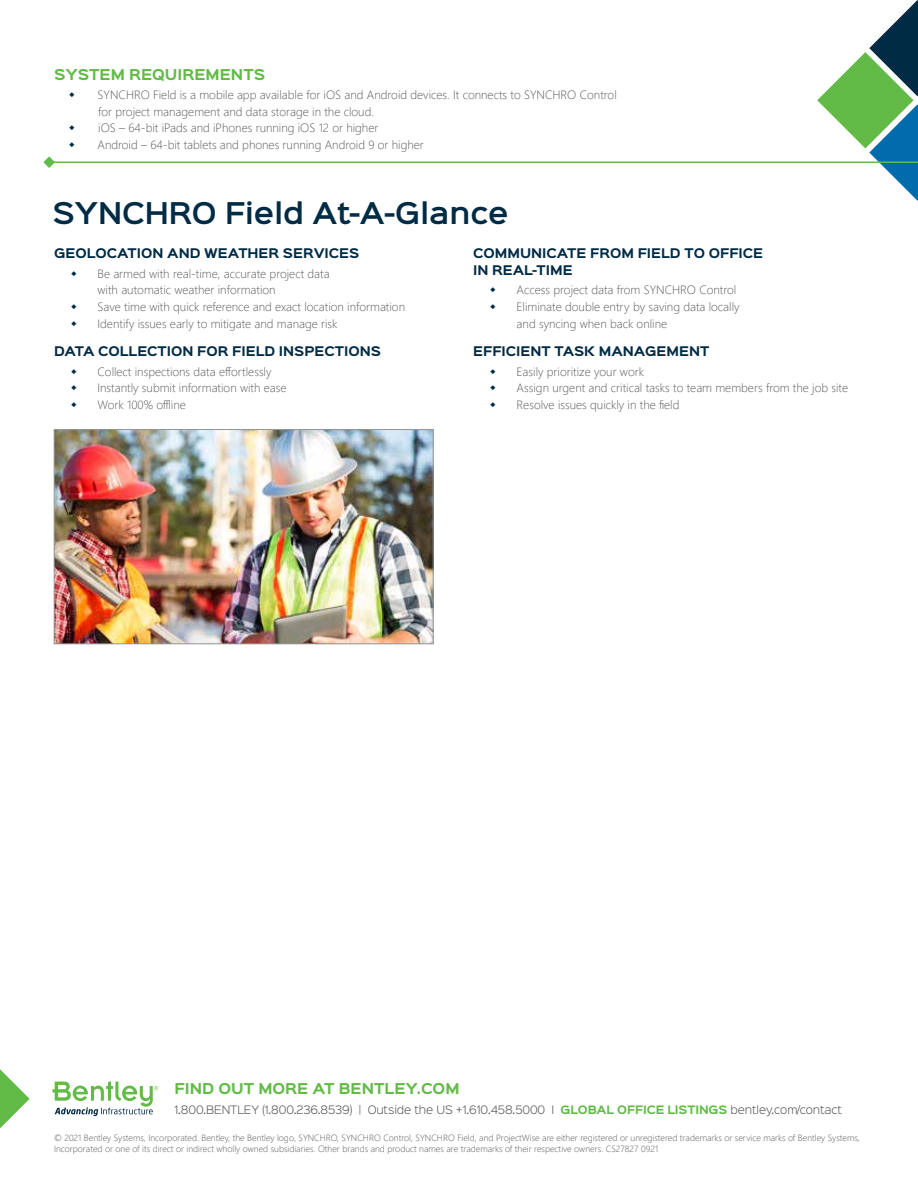
<style>
.page{position:relative;width:918px;height:1188px;background:#fff}
.page>*{position:absolute;margin:0;border:0;box-sizing:border-box;transform-origin:0 0}
.t1{font:600 27px "Sinkin Sans 600";color:#002b44}
.t2{font:700 13.5px "Sinkin Sans 700";color:#62bb46}
.t3{font:300 12px/16.5px "Segoe UI";color:#58595b}
.t4{font:700 12px/16.5px "Sinkin Sans 700";color:#002b44}
.t5{font:300 10.5px "Sinkin Sans 300";letter-spacing:-.01em;color:#58595b}
.t6{font:300 9px/10.8px "Segoe UI";color:#58595b}
.s1{font-family:"Sinkin Sans 700";font-weight:700;color:#62bb46}
</style>
<div class="page">
<svg style="left:0;top:1069px;width:30px;height:59px"></svg>
<svg style="left:52px;top:1081px;width:106px;height:35px"></svg>
<svg style="left:817px;top:0;width:101px;height:201px"></svg>
<hr style="left:49px;top:161px;width:869px;height:2px;background:#62bb46">
<svg style="left:43px;top:156px;width:12px;height:12px"></svg>
<img style="left:56px;top:431px;width:375px;height:211px">
<div style="left:54px;top:429px;width:379px;height:215px;border:1px solid #939598"></div>
<p class="t2" style="left:54px;top:67px;width:212px">SYSTEM REQUIREMENTS</p>
<p class="t3" style="left:97px;top:85px;width:521px">SYNCHRO Field is a mobile app available for iOS and Android devices. It connects to SYNCHRO Control for project management and data storage in the cloud.<br>iOS – 64-bit iPads and iPhones running iOS 12 or higher<br>Android – 64-bit tablets and phones running Android 9 or higher</p>
<h1 class="t1" style="left:53px;top:189px;width:458px">SYNCHRO Field At-A-Glance</h1>
<p class="t4" style="left:54px;top:246px;width:307px">GEOLOCATION AND WEATHER SERVICES</p>
<p class="t3" style="left:98px;top:264px;width:309px">Be armed with real-time, accurate project data<br>with automatic weather information<br>Save time with quick reference and exact location information Identify issues early to mitigate and manage risk</p>
<p class="t4" style="left:54px;top:344px;width:328px">DATA COLLECTION FOR FIELD INSPECTIONS</p>
<p class="t3" style="left:98px;top:362px;width:191px">Collect inspections data effortlessly<br>Instantly submit information with ease<br>Work 100% offline</p>
<p class="t4" style="left:473px;top:246px;width:292px">COMMUNICATE FROM FIELD TO OFFICE<br>IN REAL-TIME</p>
<p class="t3" style="left:517px;top:281px;width:224px">Access project data from SYNCHRO Control<br>Eliminate double entry by saving data locally and syncing when back online</p>
<p class="t4" style="left:473px;top:344px;width:238px">EFFICIENT TASK MANAGEMENT</p>
<p class="t3" style="left:517px;top:362px;width:333px">Easily prioritize your work<br>Assign urgent and critical tasks to team members from the job site<br>Resolve issues quickly in the field</p>
<p class="t2" style="left:174px;top:1082px;width:287px">FIND OUT MORE AT BENTLEY.COM</p>
<p class="t5" style="left:174px;top:1101px;width:669px">1.800.BENTLEY (1.800.236.8539) | Outside the US +1.610.458.5000 I <span class="s1">GLOBAL OFFICE LISTINGS</span> bentley.com/contact</p>
<p class="t6" style="left:54px;top:1131px;width:807px">© 2021 Bentley Systems, Incorporated. Bentley, the Bentley logo, SYNCHRO, SYNCHRO Control, SYNCHRO Field, and ProjectWise are either registered or unregistered trademarks or service marks of Bentley Systems,<br>Incorporated or one of its direct or indirect wholly owned subsidiaries. Other brands and product names are trademarks of their respective owners. CS27827 0921</p>
</div>
